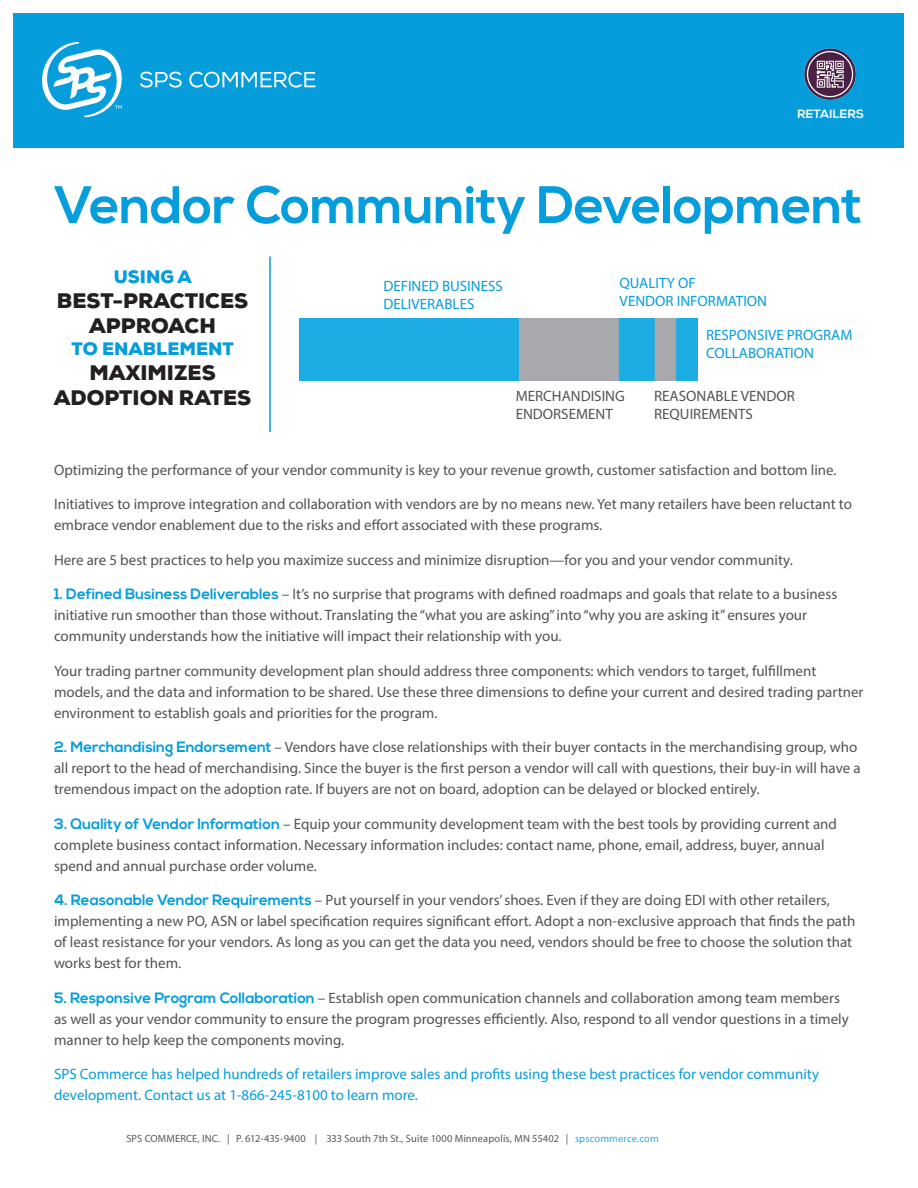
<style>
.page{position:relative;width:918px;height:1188px;background:#fff}
.page>*{position:absolute;margin:0;border:0;box-sizing:border-box;transform-origin:0 0}
.t1{font:700 52.5px "Nexa";letter-spacing:-.01em;color:#069ddc}
.t2{font:900 21px/25.2px "Nexa";color:#231f20;text-align:center}
.t3{font:900 18px "Nexa";color:#069ddc}
.t4{font:15px/21px "Myriad Pro";color:#505454}
.t5{font:15px/18px "Myriad Pro";color:#069ddc}
.t6{font:700 12px "Nexa";letter-spacing:.02em;color:#fff}
.t7{font:10.5px "Myriad Pro";letter-spacing:.01em;color:#57585a}
.s1{font-family:"Nexa";font-weight:700;color:#069ddc}
.s2{color:#30aae1}
</style>
<div class="page">
<div style="left:14px;top:14px;width:890px;height:134px;background:#069ddc"></div>
<svg style="left:140px;top:72px;width:42px;height:16px"></svg>
<svg style="left:189px;top:72px;width:126px;height:16px"></svg>
<svg style="left:42px;top:42px;width:80px;height:75px"></svg>
<img style="left:299px;top:318px;width:398px;height:63px">
<hr style="left:269px;top:256px;width:2px;height:176px;background:#069ddc">
<img style="left:804px;top:48px;width:52px;height:52px">
<p class="t6" style="left:797px;top:107px;width:68px">RETAILERS</p>
<h1 class="t1" style="left:54px;top:175px;width:810px">Vendor Community Development</h1>
<p class="t3" style="left:114px;top:265px;width:79px">USING A</p>
<h2 class="t2" style="left:57px;top:288px;width:193px">BEST-PRACTICES<br>APPROACH</h2>
<p class="t3" style="left:72px;top:337px;width:164px">TO ENABLEMENT</p>
<h2 class="t2" style="left:54px;top:360px;width:199px">MAXIMIZES<br>ADOPTION RATES</h2>
<p class="t5" style="left:383px;top:276px;width:121px">DEFINED BUSINESS<br>DELIVERABLES</p>
<p class="t5" style="left:620px;top:273px;width:149px">QUALITY OF<br>VENDOR INFORMATION</p>
<p class="t5" style="left:706px;top:326px;width:148px">RESPONSIVE PROGRAM<br>COLLABORATION</p>
<p class="t4" style="left:654px;top:387px;width:142px;line-height:18px">REASONABLE VENDOR<br>REQUIREMENTS</p>
<p class="t4" style="left:516px;top:387px;width:111px;line-height:18px">MERCHANDISING<br>ENDORSEMENT</p>
<p class="t4" style="left:54px;top:459px;width:784px">Optimizing the performance of your vendor community is key to your revenue growth, customer satisfaction and bottom line.</p>
<p class="t4" style="left:54px;top:493px;width:800px">Initiatives to improve integration and collaboration with vendors are by no means new. Yet many retailers have been reluctant to embrace vendor enablement due to the risks and effort associated with these programs.</p>
<p class="t4" style="left:54px;top:549px;width:740px">Here are 5 best practices to help you maximize success and minimize disruption—for you and your vendor community.</p>
<p class="t4" style="left:54px;top:583px;width:785px"><span class="s1">1. Defined Business Deliverables</span> – It’s no surprise that programs with defined roadmaps and goals that relate to a business initiative run smoother than those without. Translating the “what you are asking” into “why you are asking it” ensures your community understands how the initiative will impact their relationship with you.</p>
<p class="t4" style="left:54px;top:660px;width:811px">Your trading partner community development plan should address three components: which vendors to target, fulfillment models, and the data and information to be shared. Use these three dimensions to define your current and desired trading partner environment to establish goals and priorities for the program.</p>
<p class="t4" style="left:54px;top:736px;width:808px"><span class="s1">2. Merchandising Endorsement</span> – Vendors have close relationships with their buyer contacts in the merchandising group, who all report to the head of merchandising. Since the buyer is the first person a vendor will call with questions, their buy-in will have a tremendous impact on the adoption rate. If buyers are not on board, adoption can be delayed or blocked entirely.</p>
<p class="t4" style="left:54px;top:813px;width:785px"><span class="s1">3. Quality of Vendor Information</span> – Equip your community development team with the best tools by providing current and complete business contact information. Necessary information includes: contact name, phone, email, address, buyer, annual spend and annual purchase order volume.</p>
<p class="t4" style="left:54px;top:889px;width:803px"><span class="s1">4. Reasonable Vendor Requirements</span> – Put yourself in your vendors’ shoes. Even if they are doing EDI with other retailers, implementing a new PO, ASN or label specification requires significant effort. Adopt a non-exclusive approach that finds the path of least resistance for your vendors. As long as you can get the data you need, vendors should be free to choose the solution that works best for them.</p>
<p class="t4" style="left:54px;top:987px;width:796px"><span class="s1">5. Responsive Program Collaboration</span> – Establish open communication channels and collaboration among team members as well as your vendor community to ensure the program progresses efficiently. Also, respond to all vendor questions in a timely manner to help keep the components moving.</p>
<p class="t5" style="left:54px;top:1063px;width:767px;line-height:21px">SPS Commerce has helped hundreds of retailers improve sales and profits using these best practices for vendor community development. Contact us at 1-866-245-8100 to learn more.</p>
<p class="t7" style="left:126px;top:1132px;width:534px">SPS COMMERCE, INC. | P. 612-435-9400 | 333 South 7th St., Suite 1000 Minneapolis, MN 55402 | <span class="s2">spscommerce.com</span></p>
</div>
